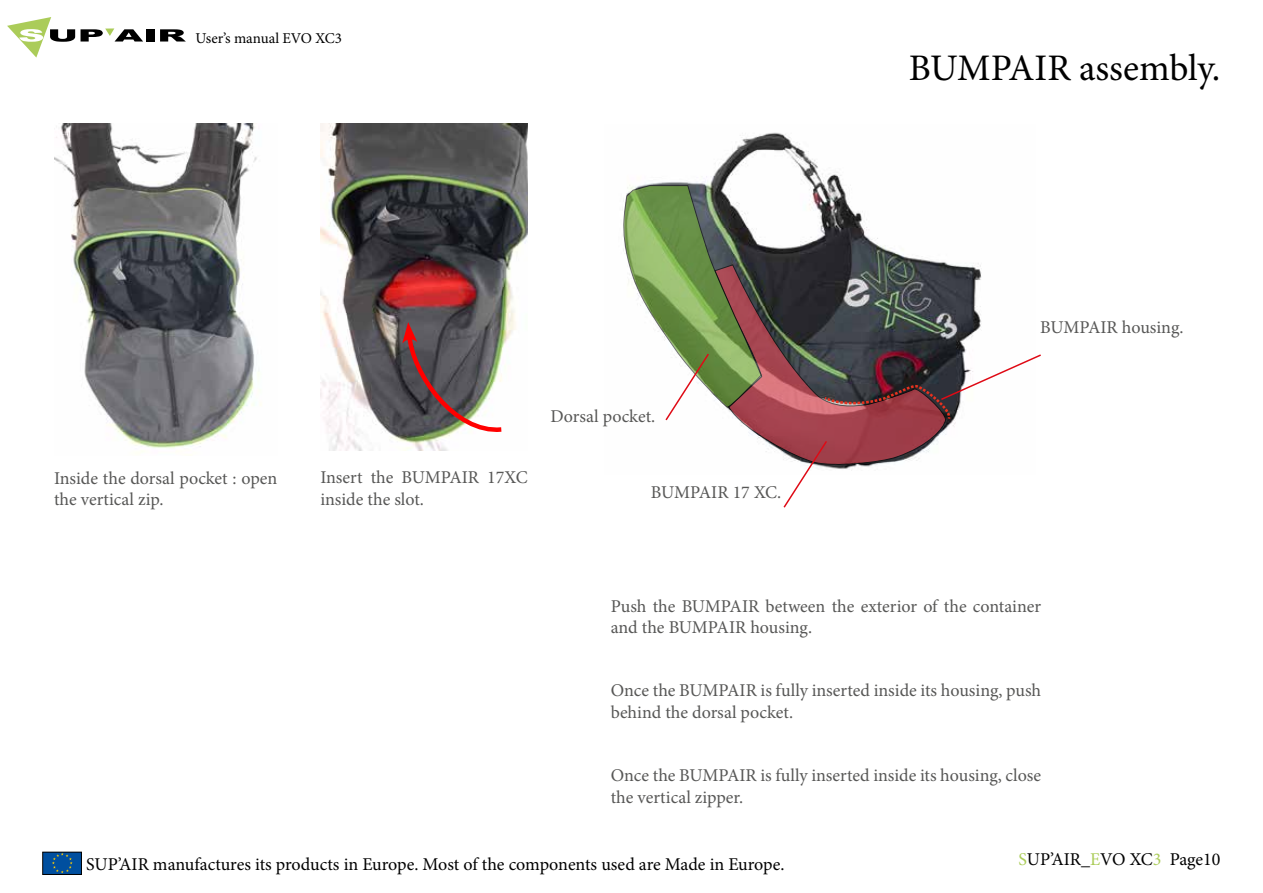
<style>
.page{position:relative;width:1263px;height:893px;background:#fff}
.page>*{position:absolute;margin:0;border:0;box-sizing:border-box;transform-origin:0 0}
.t1{font:37.5px "Minion Pro";letter-spacing:-.005em;color:#000}
.t2{font:18px/21.6px "Minion Pro";color:#575756}
.t3{font:18px "Minion Pro";color:#000}
.t4{font:15px "Minion Pro";letter-spacing:-.005em;color:#000}
.s1{color:#abcc59}
</style>
<div class="page">
<div style="left:43px;top:852px;width:38px;height:22px;background:#004f9f"></div>
<div style="left:43px;top:852px;width:39px;height:23px;border:1px solid #000"></div>
<svg style="left:52px;top:853px;width:21px;height:20px"></svg>
<div style="left:146px;top:29px;width:8px;height:13px;background:#000"></div>
<svg style="left:160px;top:29px;width:26px;height:13px"></svg>
<svg style="left:81px;top:28px;width:62px;height:14px"></svg>
<svg style="left:7px;top:17px;width:68px;height:41px"></svg>
<img style="left:54px;top:123px;width:207px;height:329px">
<img style="left:320px;top:123px;width:208px;height:327px">
<img style="left:644px;top:132px;width:337px;height:339px">
<svg style="left:714px;top:265px;width:232px;height:200px;background:#72595d"></svg>
<svg style="left:402px;top:322px;width:104px;height:112px;background:#796b6a"></svg>
<img style="left:821px;top:353px;width:220px;height:69px">
<svg style="left:623px;top:185px;width:138px;height:237px"></svg>
<svg style="left:782px;top:439px;width:46px;height:69px"></svg>
<p class="t4" style="left:196px;top:28px;width:148px">User’s manual EVO XC3</p>
<h1 class="t1" style="left:909px;top:43px;width:313px">BUMPAIR assembly.</h1>
<p class="t2" style="left:54px;top:467px;width:225px">Inside the dorsal pocket : open the vertical zip.</p>
<p class="t2" style="left:320px;top:467px;width:209px">Insert the BUMPAIR 17XC inside the slot.</p>
<p class="t2" style="left:551px;top:406px;width:106px">Dorsal pocket.</p>
<p class="t2" style="left:651px;top:481px;width:132px">BUMPAIR 17 XC.</p>
<p class="t2" style="left:1040px;top:317px;width:145px">BUMPAIR housing.</p>
<p class="t2" style="left:611px;top:595px;width:432px">Push the BUMPAIR between the exterior of the container and the BUMPAIR housing.</p>
<p class="t2" style="left:611px;top:680px;width:432px">Once the BUMPAIR is fully inserted inside its housing, push behind the dorsal pocket.</p>
<p class="t2" style="left:611px;top:765px;width:432px">Once the BUMPAIR is fully inserted inside its housing, close the vertical zipper.</p>
<p class="t3" style="left:86px;top:852px;width:700px">SUP’AIR manufactures its products in Europe. Most of the components used are Made in Europe.</p>
<p class="t3" style="left:1018px;top:847px;width:203px"><span class="s1">S</span>UP’AIR_<span class="s1">E</span>VO XC<span class="s1">3</span> Page10</p>
</div>
